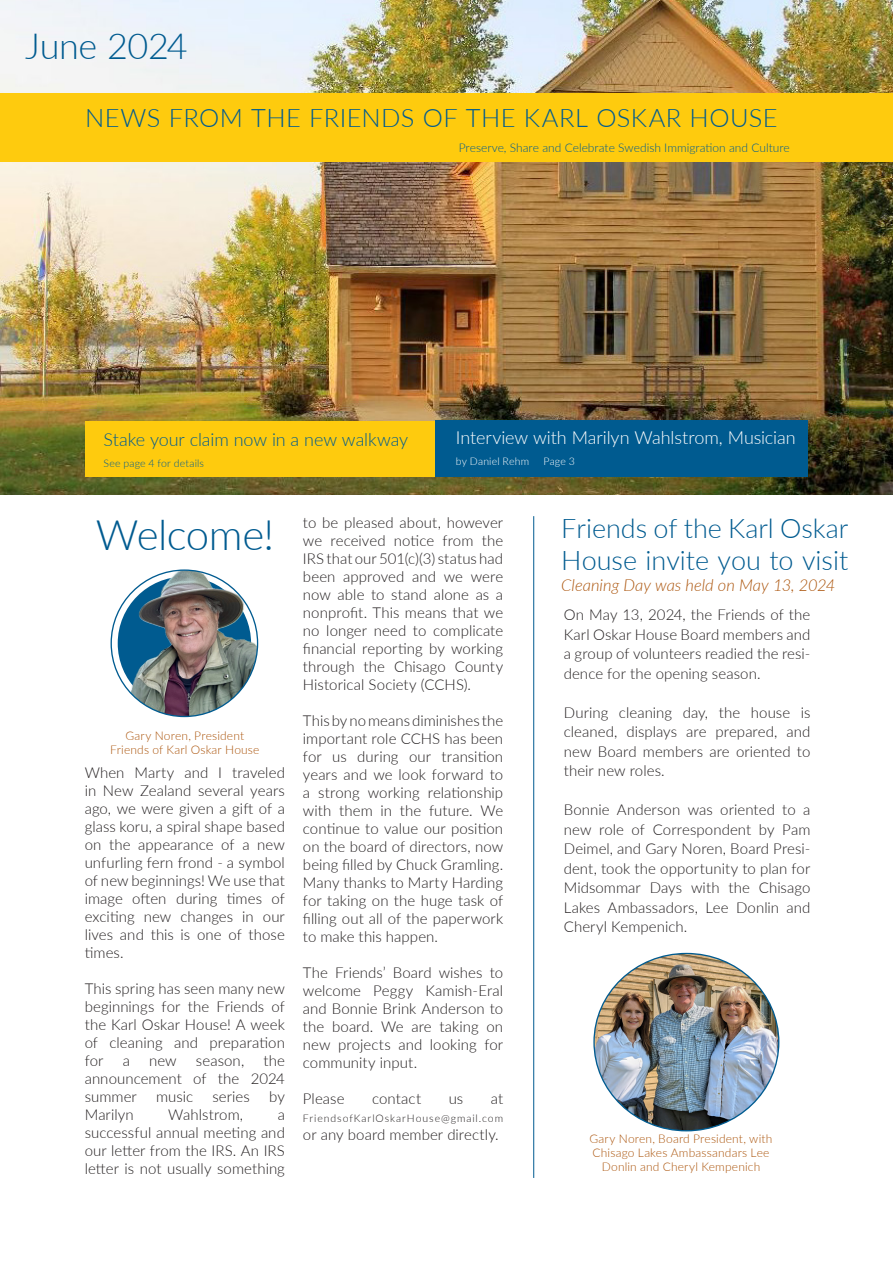
<style>
.page{position:relative;width:893px;height:1263px;background:#fff}
.page>*{position:absolute;margin:0;border:0;box-sizing:border-box;transform-origin:0 0}
.t1{font:300 42px "Lato";letter-spacing:-.015em;color:#005b90}
.t2{font:300 36px "Lato";letter-spacing:-.01em;color:#005b90}
.t3{font:300 27px/32.4px "Lato";color:#005b90}
.t4{font:300 25.5px "Lato";letter-spacing:.015em;color:#005b90}
.t5{font:300 18px "Lato";letter-spacing:-.005em;color:#fff}
.t6{font:300 18px "Lato";letter-spacing:-.005em;color:#005b90}
.t7{font:italic 300 16.5px "Lato";color:#ac560e}
.Body_Text{font:300 15px/18px "Lato";letter-spacing:.005em;color:#231f20;text-align:justify}
.t8{font:300 12px/14.4px "Lato";letter-spacing:.015em;color:#ac560e;text-align:center}
.t9{font:300 12px "Lato";color:#005b90}
.Body_Text-2{font:300 10.5px "Lato";letter-spacing:.09em;color:#231f20}
.t10{font:300 10.5px "Lato";letter-spacing:.02em;color:#005b90}
.t11{font:300 10.5px "Lato";letter-spacing:.015em;color:#fff}
</style>
<div class="page">
<img style="left:0;top:0;width:893px;height:495px">
<img style="left:595px;top:953px;width:184px;height:178px">
<div style="left:85px;top:421px;width:372px;height:55px;background:#fecb0e"></div>
<div style="left:436px;top:420px;width:372px;height:56px;background:#005b90"></div>
<div style="left:0;top:93px;width:893px;height:69px;background:#fecb0e"></div>
<hr style="left:533px;top:516px;width:1px;height:662px;background:#005b90">
<img style="left:111px;top:570px;width:147px;height:146px;border-radius:73px">
<p class="t2" style="left:25px;top:21px;width:164px">June 2024</p>
<p class="t4" style="left:85px;top:100px;width:694px">NEWS FROM THE FRIENDS OF THE KARL OSKAR HOUSE</p>
<p class="t9" style="left:459px;top:139px;width:333px">Preserve, Share and Celebrate Swedish Immigration and Culture</p>
<p class="t6" style="left:103px;top:427px;width:306px">Stake your claim now in a new walkway</p>
<p class="t10" style="left:103px;top:456px;width:102px">See page 4 for details</p>
<p class="t5" style="left:456px;top:425px;width:341px">Interview with Marilyn Wahlstrom, Musician</p>
<p class="t11" style="left:456px;top:454px;width:75px">by Daniel Rehm</p>
<p class="t11" style="left:543px;top:454px;width:33px">Page 3</p>
<p class="t1" style="left:96px;top:506px;width:180px">Welcome!</p>
<p class="t8" style="left:126px;top:727px;width:120px">Gary Noren, President</p>
<p class="t8" style="left:110px;top:742px;width:151px">Friends of Karl Oskar House</p>
<p class="Body_Text" style="left:85px;top:763px;width:202px">When Marty and I traveled in New Zealand several years ago, we were given a gift of a glass koru, a spiral shape based on the appearance of a new unfurling fern frond - a symbol of new beginnings! We use that image often during times of exciting new changes in our lives and this is one of those times.</p>
<p class="Body_Text" style="left:85px;top:979px;width:202px">This spring has seen many new beginnings for the Friends of the Karl Oskar House! A week of cleaning and preparation for</p>
<p class="Body_Text" style="left:85px;top:1051px;width:202px;text-indent:179px">the announcement of the 2024 summer</p>
<p class="Body_Text" style="left:123px;top:1051px;width:9px">a</p>
<p class="Body_Text" style="left:149px;top:1051px;width:29px">new</p>
<p class="Body_Text" style="left:196px;top:1051px;width:50px">season,</p>
<p class="Body_Text" style="left:156px;top:1087px;width:39px">music</p>
<p class="Body_Text" style="left:212px;top:1087px;width:39px">series</p>
<p class="Body_Text" style="left:269px;top:1087px;width:17px">by</p>
<p class="Body_Text" style="left:85px;top:1105px;width:51px">Marilyn</p>
<p class="Body_Text" style="left:168px;top:1105px;width:76px">Wahlstrom,</p>
<p class="Body_Text" style="left:85px;top:1105px;width:202px;text-indent:193px">a successful annual meeting and our letter from the IRS. An IRS letter is not usually something</p>
<p class="Body_Text" style="left:303px;top:513px;width:202px">to be pleased about, however we received notice from the IRS that our 501(c)(3) status had been approved and we were now able to stand alone as a nonprofit. This means that we no longer need to complicate financial reporting by working through the Chisago County Historical Society (CCHS).</p>
<p class="Body_Text" style="left:303px;top:711px;width:202px">This by no means diminishes the important role CCHS has been for us during our transition years and we look forward to a strong working relationship with them in the future. We continue to value our position on the board of directors, now being filled by Chuck Gramling.<br>Many thanks to Marty Harding for taking on the huge task of filling out all of the paperwork to make this happen.</p>
<p class="Body_Text" style="left:303px;top:963px;width:202px">The Friends’ Board wishes to welcome Peggy Kamish-Eral and Bonnie Brink Anderson to the board. We are taking on new projects and looking for community input.</p>
<p class="Body_Text" style="left:303px;top:1089px;width:43px">Please</p>
<p class="Body_Text" style="left:372px;top:1089px;width:51px">contact</p>
<p class="Body_Text" style="left:449px;top:1089px;width:16px">us</p>
<p class="Body_Text" style="left:491px;top:1089px;width:14px">at</p>
<p class="Body_Text-2" style="left:303px;top:1111px;width:202px">FriendsofKarlOskarHouse@gmail.com</p>
<p class="Body_Text" style="left:303px;top:1125px;width:197px">or any board member directly.</p>
<p class="t3" style="left:561px;top:511px;width:288px">Friends of the Karl Oskar<br>House invite you to visit</p>
<p class="t7" style="left:561px;top:574px;width:275px">Cleaning Day was held on May 13, 2024</p>
<p class="Body_Text" style="left:564px;top:604px;width:248px;line-height:19.5px">On May 13, 2024, the Friends of the Karl Oskar House Board members and a group of volunteers readied the resi&shy;dence for the opening season.</p>
<p class="Body_Text" style="left:564px;top:702px;width:248px;line-height:19.5px">During cleaning day, the house is cleaned, displays are prepared, and new Board members are oriented to their new roles.</p>
<p class="Body_Text" style="left:564px;top:799px;width:248px;line-height:19.5px">Bonnie Anderson was oriented to a new role of Correspondent by Pam Deimel, and Gary Noren, Board Presi&shy;dent, took the opportunity to plan for Midsommar Days with the Chisago Lakes Ambassadors, Lee Donlin and Cheryl Kempenich.</p>
<p class="t8" style="left:590px;top:1131px;width:184px">Gary Noren, Board President, with<br>Chisago Lakes Ambassandars Lee<br>Donlin and Cheryl Kempenich</p>
</div>
